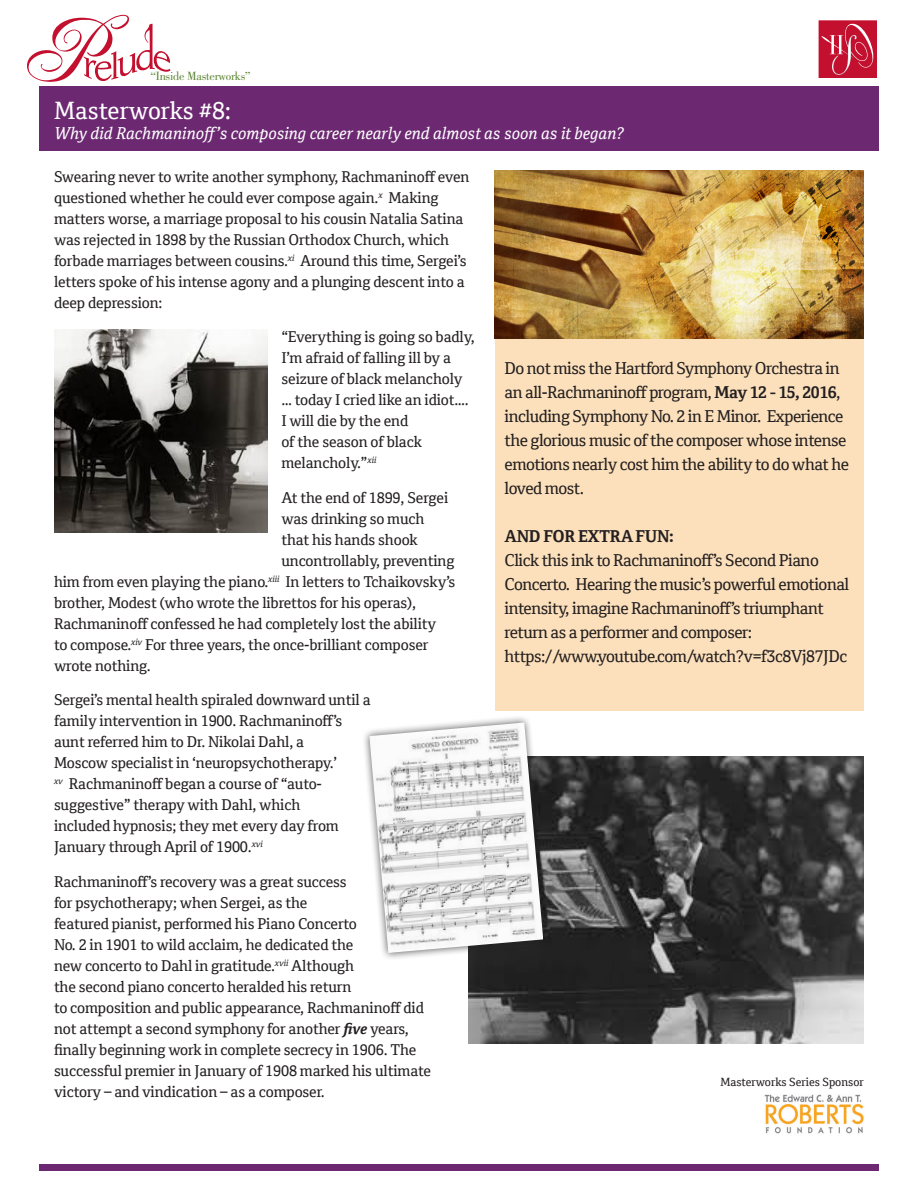
<style>
.page{position:relative;width:918px;height:1188px;background:#fff}
.page>*{position:absolute;margin:0;border:0;box-sizing:border-box;transform-origin:0 0}
.t1{font:24px "Cordale Trial";color:#fff}
.t2{font:16.5px/24px "Cordale Trial";letter-spacing:-.03em;color:#231f20}
.t3{font:italic 16.5px "Cordale Trial";color:#fff}
.t4{font:700 16.5px "Cordale Trial";letter-spacing:-.03em;color:#231f20}
.t5{font:15px/21px "Cordale Trial";letter-spacing:-.01em;color:#231f20}
.t6{font:12.3px "Bodoni";letter-spacing:-.02em;color:#5c8433}
.t7{font:11.4px "Cordale Trial";color:#231f20}
.s1{font-weight:700;font-style:italic}
.s2{font-weight:700}
</style>
<div class="page">
<svg style="left:819px;top:20px;width:58px;height:58px;background:#c92d48"></svg>
<div style="left:39px;top:86px;width:839px;height:65px;background:#6c2972"></div>
<svg style="left:27px;top:15px;width:144px;height:67px"></svg>
<img style="left:764px;top:1094px;width:100px;height:40px">
<div style="left:39px;top:1164px;width:839px;height:7px;background:#6c2972"></div>
<div style="left:495px;top:338px;width:369px;height:372px;background:#fce0bb"></div>
<img style="left:495px;top:170px;width:369px;height:169px">
<img style="left:54px;top:329px;width:214px;height:204px">
<img style="left:468px;top:757px;width:396px;height:286px">
<div style="left:362px;top:715px;width:189px;height:246px;background:#231f20;opacity:.75"></div>
<img style="left:369px;top:723px;width:174px;height:230px">
<p class="t6" style="left:151px;top:69px;width:102px">“Inside Masterworks”</p>
<p class="t1" style="left:54px;top:97px;width:179px">Masterworks #8:</p>
<p class="t3" style="left:54px;top:123px;width:572px">Why did Rachmaninoff’s composing career nearly end almost as soon as it began?</p>
<p class="t5" style="left:54px;top:166px;width:417px">Swearing never to write another symphony, Rachmaninoff even questioned whether he could ever compose again.<sup>x</sup> Making matters worse, a marriage proposal to his cousin Natalia Satina was rejected in 1898 by the Russian Orthodox Church, which forbade marriages between cousins.<sup>xi</sup> Around this time, Sergei’s letters spoke of his intense agony and a plunging descent into a deep depression:</p>
<p class="t5" style="left:281px;top:327px;width:195px">“Everything is going so badly,<br>I’m afraid of falling ill by a seizure of black melancholy … today I cried like an idiot….<br>I will die by the end<br>of the season of black melancholy.”<sup>xii</sup></p>
<p class="t5" style="left:281px;top:487px;width:169px">At the end of 1899, Sergei</p>
<p class="t5" style="left:281px;top:508px;width:145px">was drinking so much</p>
<p class="t5" style="left:281px;top:529px;width:138px">that his hands shook</p>
<p class="t5" style="left:281px;top:550px;width:175px">uncontrollably, preventing</p>
<p class="t5" style="left:54px;top:571px;width:403px">him from even playing the piano.<sup>xiii</sup> In letters to Tchaikovsky’s</p>
<p class="t5" style="left:54px;top:592px;width:364px">brother, Modest (who wrote the librettos for his operas),</p>
<p class="t5" style="left:54px;top:613px;width:384px">Rachmaninoff confessed he had completely lost the ability</p>
<p class="t5" style="left:54px;top:634px;width:376px">to compose.<sup>xiv</sup> For three years, the once-brilliant composer</p>
<p class="t5" style="left:54px;top:655px;width:98px">wrote nothing.</p>
<p class="t5" style="left:54px;top:690px;width:318px">Sergei’s mental health spiraled downward until a family intervention in 1900. Rachmaninoff’s aunt referred him to Dr. Nikolai Dahl, a<br>Moscow specialist in ‘neuropsychotherapy.’<br><sup>xv</sup> Rachmaninoff began a course of “auto&shy;suggestive” therapy with Dahl, which<br>included hypnosis; they met every day from January through April of 1900.<sup>xvi</sup></p>
<p class="t5" style="left:54px;top:871px;width:379px">Rachmaninoff’s recovery was a great success<br>for psychotherapy; when Sergei, as the<br>featured pianist, performed his Piano Concerto<br>No. 2 in 1901 to wild acclaim, he dedicated the<br>new concerto to Dahl in gratitude.<sup>xvii</sup> Although<br>the second piano concerto heralded his return<br>to composition and public appearance, Rachmaninoff did not attempt a second symphony for another <span class="s1">five</span> years, finally beginning work in complete secrecy in 1906. The successful premier in January of 1908 marked his ultimate victory – and vindication – as a composer.</p>
<p class="t2" style="left:505px;top:356px;width:346px">Do not miss the Hartford Symphony Orchestra in an all-Rachmaninoff program, <span class="s2">May 12 - 15, 2016</span>, including Symphony No. 2 in E Minor. Experience the glorious music of the composer whose intense emotions nearly cost him the ability to do what he loved most.</p>
<p class="t4" style="left:505px;top:527px;width:171px">AND FOR EXTRA FUN:</p>
<p class="t2" style="left:505px;top:548px;width:346px">Click this ink to Rachmaninoff’s Second Piano Concerto. Hearing the music’s powerful emotional intensity, imagine Rachmaninoff’s triumphant return as a performer and composer: https://www.youtube.com/watch?v=f3c8Vj87JDc</p>
<p class="t7" style="left:720px;top:1076px;width:145px">Masterworks Series Sponsor</p>
</div>
